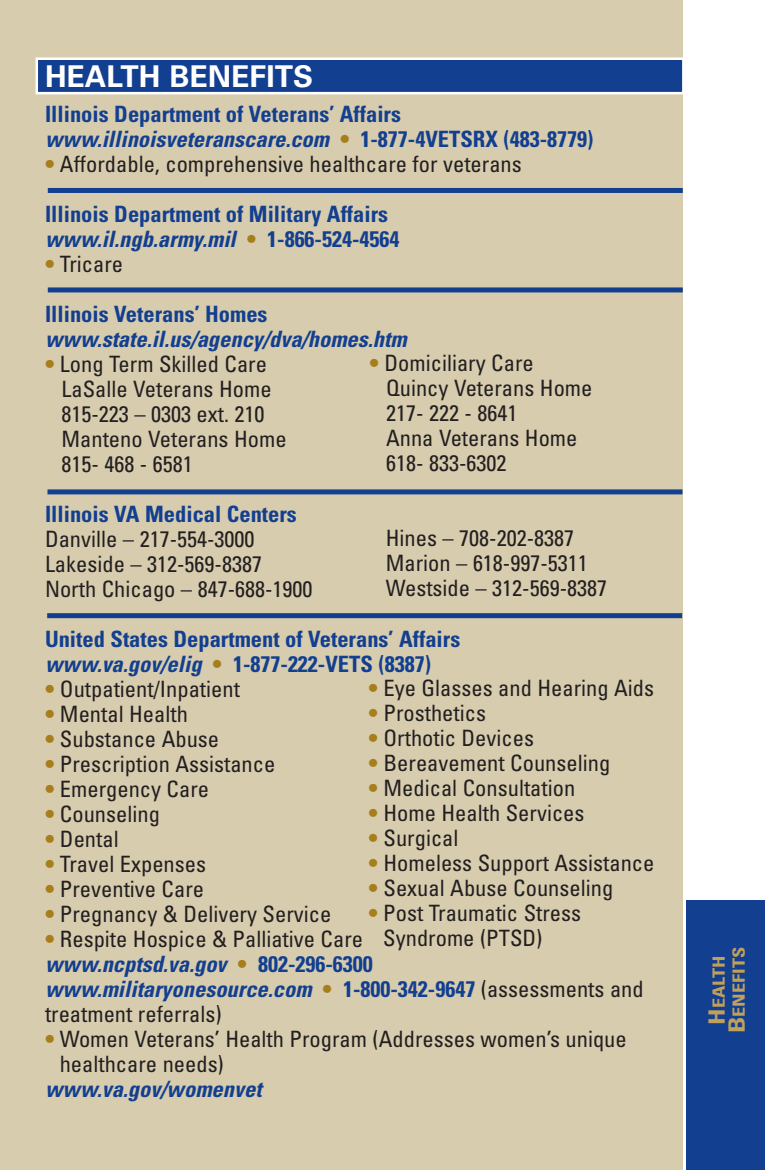
<style>
.page{position:relative;width:765px;height:1170px;background:#fff}
.page>*{position:absolute;margin:0;border:0;box-sizing:border-box;transform-origin:0 0}
.t1{font:700 30px "Univers";color:#fff}
.t2{font:condensed 22.5px/25px "Univers";color:#231f20}
.t3{font:700 condensed 22.5px/25px "Univers";color:#123f90}
.t4{font:italic 700 condensed 22.5px "Univers";color:#123f90}
.t5{font:700 condensed 17px/20px "Univers";color:#c1a05a;text-align:center;scale:1.2 1}
.s1{font-style:italic}
.s2{color:#a67e1b}
.s3{font-weight:700;color:#a67e1b}
.s4{font-weight:700;font-style:italic;color:#123f90}
.s5{font-weight:700;color:#123f90}
.s6{font-size:22.5px}
</style>
<div class="page">
<div style="left:0;top:0;width:683px;height:1170px;background:#d7ccae"></div>
<div style="left:37px;top:59px;width:646px;height:34px;background:#123f90"></div>
<div style="left:36px;top:58px;width:649px;height:36px;border:2px solid #fff"></div>
<div style="left:48px;top:188px;width:635px;height:5px;background:#123f90"></div>
<div style="left:48px;top:287px;width:635px;height:5px;background:#123f90"></div>
<div style="left:48px;top:489px;width:634px;height:5px;background:#123f90"></div>
<div style="left:47px;top:613px;width:635px;height:5px;background:#123f90"></div>
<div style="left:686px;top:0;width:79px;height:1170px;background:#123f90"></div>
<div style="left:686px;top:0;width:79px;height:900px;background:#fff"></div>
<h1 class="t1" style="left:45px;top:65px;width:270px">HEALTH BENEFITS</h1>
<p class="t3" style="left:45px;top:103px;width:550px">Illinois Department of Veterans’ Affairs <span class="s1">www.illinoisveteranscare.com</span> <span class="s2">•</span> 1-877-4VETSRX (483-8779)</p>
<p class="t2" style="left:45px;top:153px;width:478px"><span class="s3">•</span> Affordable, comprehensive healthcare for veterans</p>
<p class="t3" style="left:45px;top:203px;width:356px">Illinois Department of Military Affairs <span class="s1">www.il.ngb.army.mil</span> <span class="s2">•</span> 1-866-524-4564</p>
<p class="t2" style="left:45px;top:253px;width:80px"><span class="s3">•</span> Tricare</p>
<p class="t3" style="left:45px;top:303px;width:224px">Illinois Veterans’ Homes</p>
<p class="t4" style="left:45px;top:330px;width:363px">www.state.il.us/agency/dva/homes.htm</p>
<p class="t2" style="left:61px;top:353px;width:227px;text-indent:-16px"><span class="s3">•</span> Long Term Skilled Care<br>LaSalle Veterans Home<br>815-223 – 0303 ext. 210<br>Manteno Veterans Home<br>815- 468 - 6581</p>
<p class="t3" style="left:45px;top:503px;width:253px">Illinois VA Medical Centers</p>
<p class="t2" style="left:45px;top:528px;width:269px">Danville – 217-554-3000<br>Lakeside – 312-569-8387<br>North Chicago – 847-688-1900</p>
<p class="t3" style="left:45px;top:628px;width:417px">United States Department of Veterans’ Affairs <span class="s1">www.va.gov/elig</span> <span class="s2">•</span> 1-877-222-VETS (8387)</p>
<p class="t2" style="left:45px;top:678px;width:196px"><span class="s3">•</span> Outpatient/Inpatient</p>
<p class="t2" style="left:45px;top:703px;width:144px"><span class="s3">•</span> Mental Health</p>
<p class="t2" style="left:45px;top:728px;width:176px"><span class="s3">•</span> Substance Abuse</p>
<p class="t2" style="left:45px;top:753px;width:232px"><span class="s3">•</span> Prescription Assistance</p>
<p class="t2" style="left:45px;top:778px;width:166px"><span class="s3">•</span> Emergency Care</p>
<p class="t2" style="left:45px;top:803px;width:116px"><span class="s3">•</span> Counseling</p>
<p class="t2" style="left:45px;top:828px;width:75px"><span class="s3">•</span> Dental</p>
<p class="t2" style="left:45px;top:853px;width:163px"><span class="s3">•</span> Travel Expenses</p>
<p class="t2" style="left:45px;top:878px;width:161px"><span class="s3">•</span> Preventive Care</p>
<p class="t2" style="left:45px;top:903px;width:288px"><span class="s3">•</span> Pregnancy &amp; Delivery Service</p>
<p class="t2" style="left:45px;top:928px;width:600px"><span class="s3">•</span> Respite Hospice &amp; Palliative Care<br><span class="s4">www.ncptsd.va.gov</span> <span class="s3">•</span> <span class="s5">802-296-6300 </span><span class="s4">www.militaryonesource.com</span> <span class="s3">•</span> <span class="s5">1-800-342-9647</span> (assessments and treatment referrals)</p>
<p class="t2" style="left:60px;top:1028px;width:569px;text-indent:-15px"><span class="s3">•</span> Women Veterans’ Health Program (Addresses women’s unique healthcare needs)</p>
<p class="t4" style="left:45px;top:1080px;width:218px">www.va.gov/womenvet</p>
<p class="t2" style="left:386px;top:353px;width:208px;text-indent:-16px"><span class="s3">•</span> Domiciliary Care<br>Quincy Veterans Home<br>217- 222 - 8641<br>Anna Veterans Home<br>618- 833-6302</p>
<p class="t2" style="left:386px;top:528px;width:223px">Hines – 708-202-8387<br>Marion – 618-997-5311<br>Westside – 312-569-8387</p>
<p class="t2" style="left:369px;top:678px;width:287px"><span class="s3">•</span> Eye Glasses and Hearing Aids</p>
<p class="t2" style="left:369px;top:703px;width:119px"><span class="s3">•</span> Prosthetics</p>
<p class="t2" style="left:369px;top:728px;width:167px"><span class="s3">•</span> Orthotic Devices</p>
<p class="t2" style="left:369px;top:753px;width:243px"><span class="s3">•</span> Bereavement Counseling</p>
<p class="t2" style="left:369px;top:778px;width:208px"><span class="s3">•</span> Medical Consultation</p>
<p class="t2" style="left:369px;top:803px;width:217px"><span class="s3">•</span> Home Health Services</p>
<p class="t2" style="left:369px;top:828px;width:91px"><span class="s3">•</span> Surgical</p>
<p class="t2" style="left:369px;top:853px;width:287px"><span class="s3">•</span> Homeless Support Assistance</p>
<p class="t2" style="left:369px;top:878px;width:246px"><span class="s3">•</span> Sexual Abuse Counseling</p>
<p class="t2" style="left:383px;top:903px;width:199px;text-indent:-15px"><span class="s3">•</span> Post Traumatic Stress<br>Syndrome (PTSD)</p>
<p class="t5" style="left:710px;top:1033px;width:73px;rotate:-90deg"><span class="s6">H</span>EALTH<br><span class="s6">B</span>ENEFITS</p>
</div>
